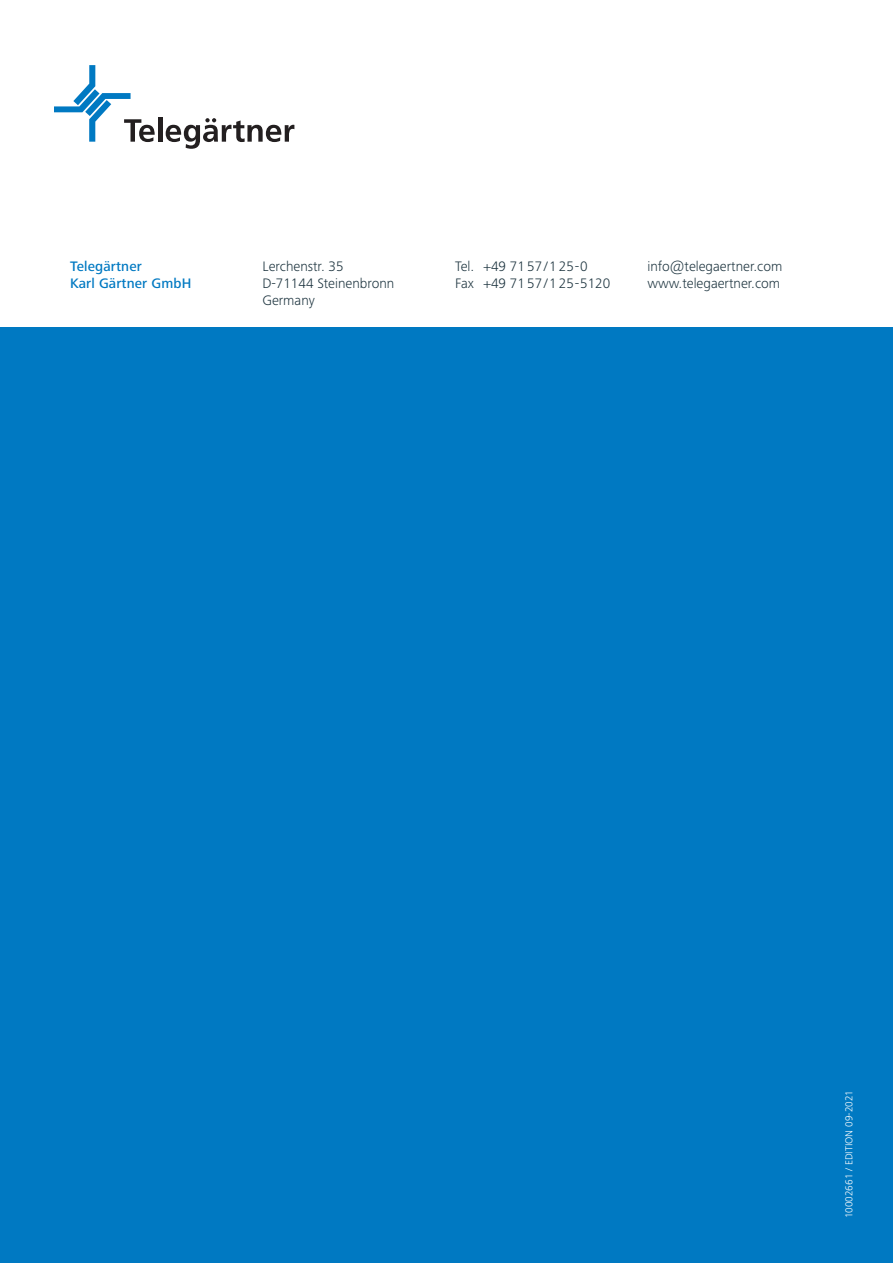
<style>
.page{position:relative;width:893px;height:1263px;background:#fff}
.page>*{position:absolute;margin:0;border:0;box-sizing:border-box;transform-origin:0 0}
.t1{font:300 14.25px/17.1px "Frutiger Next Pro";color:#1d343f}
.t2{font:500 14.25px "Frutiger Next Pro";letter-spacing:.01em;color:#0079c2}
.t3{font:300 10.5px "Frutiger Next Pro";color:#fff}
</style>
<div class="page">
<div style="left:0;top:327px;width:893px;height:936px;background:#0079c2"></div>
<hr style="left:158px;top:118px;width:4px;height:24px;background:#231f20">
<svg style="left:166px;top:118px;width:128px;height:31px"></svg>
<svg style="left:54px;top:65px;width:101px;height:77px"></svg>
<p class="t2" style="left:70px;top:258px;width:73px">Telegärtner</p>
<p class="t2" style="left:70px;top:275px;width:123px">Karl Gärtner GmbH</p>
<p class="t1" style="left:263px;top:258px;width:83px">Lerchenstr. 35</p>
<p class="t1" style="left:263px;top:275px;width:133px">D-71144 Steinenbronn<br>Germany</p>
<p class="t1" style="left:455px;top:258px;width:134px">Tel. +49 71 57/1 25-0</p>
<p class="t1" style="left:455px;top:275px;width:157px">Fax +49 71 57/1 25-5120</p>
<p class="t1" style="left:647px;top:258px;width:136px">info@telegaertner.com</p>
<p class="t1" style="left:647px;top:275px;width:134px">www.telegaertner.com</p>
<p class="t3" style="left:843px;top:1218px;width:130px;rotate:-90deg">10002661 / EDITION 09-2021</p>
</div>
